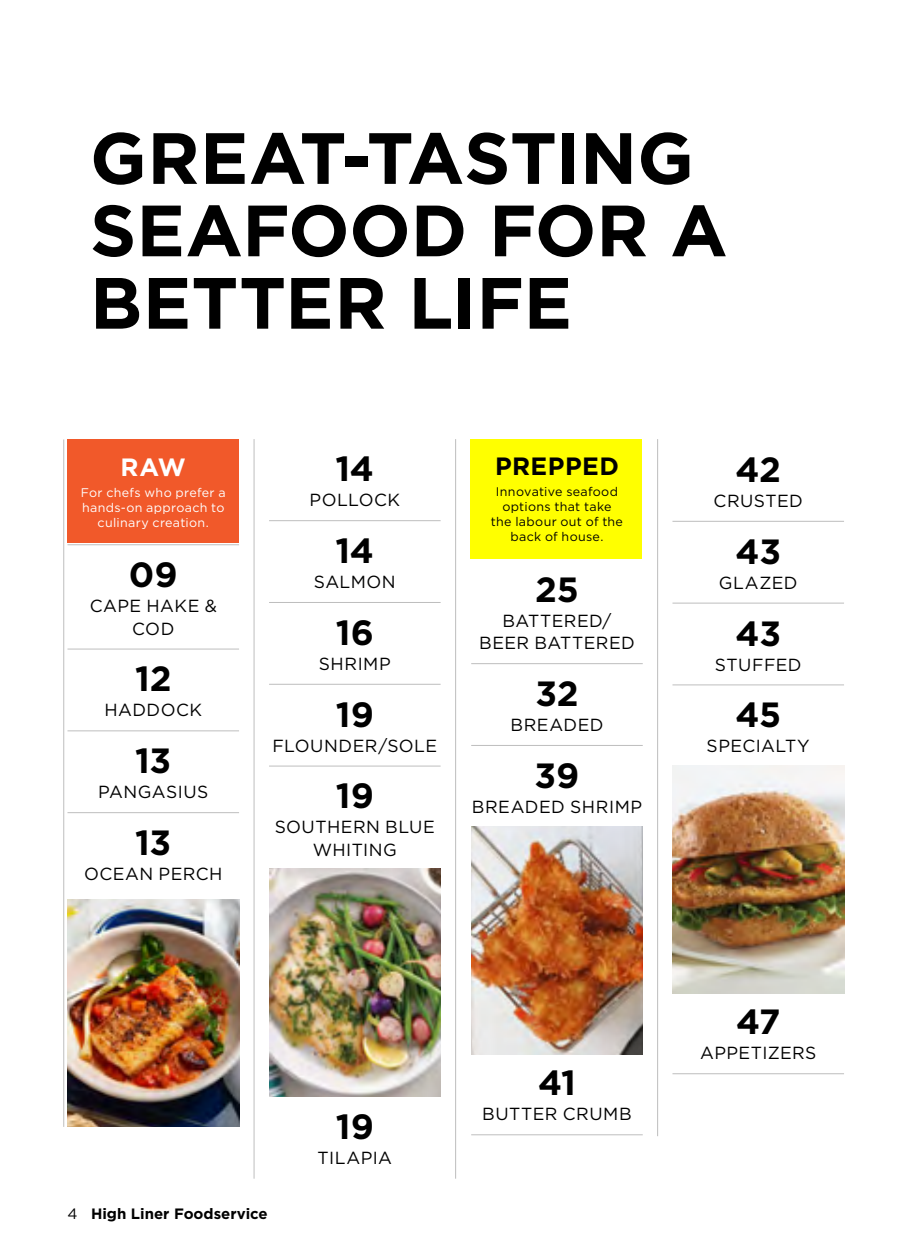
<style>
.page{position:relative;width:900px;height:1260px;background:#fff}
.page>*{position:absolute;margin:0;border:0;box-sizing:border-box;transform-origin:0 0}
.t1{font:700 72.5px/72.5px "Gotham";color:#000}
.t2{font:700 35px "Gotham";letter-spacing:-.005em;color:#000}
.t3{font:700 25px "Gotham";letter-spacing:.015em;color:#000}
.t4{font:700 25px "Gotham";color:#fff}
.t5{font:17.5px/22.5px "Gotham";letter-spacing:.025em;color:#000;text-align:center}
.t6{font:700 15px "Gotham";color:#000}
.t7{font:12.5px/15px "Gotham";letter-spacing:.025em;color:#000;text-align:center}
.t8{font:12.5px/15px "Gotham";letter-spacing:.025em;color:#fff;text-align:center}
.s1{font-weight:400}
</style>
<div class="page">
<hr style="left:672px;top:521px;width:172px;height:1px;background:#bebebe">
<hr style="left:672px;top:603px;width:172px;height:1px;background:#bebebe">
<hr style="left:672px;top:684px;width:172px;height:1px;background:#bebebe">
<hr style="left:672px;top:1073px;width:172px;height:1px;background:#bebebe">
<img style="left:672px;top:766px;width:172px;height:227px">
<div style="left:471px;top:439px;width:171px;height:119px;background:#ff0"></div>
<div style="left:68px;top:440px;width:171px;height:103px;background:#f1592a"></div>
<hr style="left:68px;top:544px;width:171px;height:1px;background:#bebebe">
<hr style="left:68px;top:649px;width:171px;height:1px;background:#bebebe">
<hr style="left:68px;top:730px;width:171px;height:1px;background:#bebebe">
<hr style="left:68px;top:812px;width:171px;height:1px;background:#bebebe">
<hr style="left:471px;top:663px;width:172px;height:1px;background:#bebebe">
<hr style="left:471px;top:745px;width:172px;height:1px;background:#bebebe">
<hr style="left:471px;top:1134px;width:172px;height:1px;background:#bebebe">
<hr style="left:269px;top:520px;width:172px;height:1px;background:#bebebe">
<hr style="left:269px;top:602px;width:172px;height:1px;background:#bebebe">
<hr style="left:269px;top:1096px;width:172px;height:1px;background:#bebebe">
<hr style="left:269px;top:684px;width:172px;height:1px;background:#bebebe">
<hr style="left:269px;top:766px;width:172px;height:1px;background:#bebebe">
<img style="left:68px;top:899px;width:171px;height:228px">
<hr style="left:63px;top:439px;width:1px;height:688px;background:#bebebe">
<hr style="left:254px;top:439px;width:1px;height:740px;background:#bebebe">
<hr style="left:657px;top:439px;width:1px;height:697px;background:#bebebe">
<hr style="left:455px;top:439px;width:1px;height:740px;background:#bebebe">
<img style="left:269px;top:868px;width:172px;height:228px">
<img style="left:471px;top:827px;width:172px;height:227px">
<h1 class="t1" style="left:90px;top:121px;width:639px">GREAT-TASTING<br>SEAFOOD FOR A<br>BETTER LIFE</h1>
<h3 class="t4" style="left:121px;top:450px;width:67px">RAW</h3>
<p class="t8" style="left:81px;top:485px;width:146px">For chefs who prefer a hands-on approach to culinary creation.</p>
<h2 class="t2" style="left:129px;top:552px;width:50px">09</h2>
<p class="t5" style="left:90px;top:594px;width:129px">CAPE HAKE &amp;<br>COD</p>
<h2 class="t2" style="left:135px;top:656px;width:38px">12</h2>
<p class="t5" style="left:104px;top:699px;width:99px">HADDOCK</p>
<h2 class="t2" style="left:135px;top:738px;width:38px">13</h2>
<p class="t5" style="left:98px;top:780px;width:112px">PANGASIUS</p>
<h2 class="t2" style="left:135px;top:819px;width:38px">13</h2>
<p class="t5" style="left:84px;top:862px;width:140px">OCEAN PERCH</p>
<h2 class="t2" style="left:336px;top:446px;width:40px">14</h2>
<p class="t5" style="left:309px;top:488px;width:92px">POLLOCK</p>
<h2 class="t2" style="left:336px;top:527px;width:40px">14</h2>
<p class="t5" style="left:314px;top:570px;width:83px">SALMON</p>
<h2 class="t2" style="left:336px;top:609px;width:40px">16</h2>
<p class="t5" style="left:319px;top:652px;width:73px">SHRIMP</p>
<h2 class="t2" style="left:336px;top:691px;width:39px">19</h2>
<p class="t5" style="left:272px;top:734px;width:166px">FLOUNDER/SOLE</p>
<h2 class="t2" style="left:336px;top:773px;width:39px">19</h2>
<p class="t5" style="left:275px;top:816px;width:162px">SOUTHERN BLUE<br>WHITING</p>
<h3 class="t3" style="left:495px;top:450px;width:125px">PREPPED</h3>
<p class="t7" style="left:491px;top:484px;width:134px">Innovative seafood options that take the labour out of the back of house.</p>
<h2 class="t2" style="left:535px;top:566px;width:45px">25</h2>
<p class="t5" style="left:479px;top:609px;width:157px">BATTERED/<br>BEER BATTERED</p>
<h2 class="t2" style="left:535px;top:670px;width:45px">32</h2>
<p class="t5" style="left:510px;top:713px;width:95px">BREADED</p>
<h2 class="t2" style="left:535px;top:752px;width:46px">39</h2>
<p class="t5" style="left:472px;top:795px;width:172px">BREADED SHRIMP</p>
<p class="t6" style="left:68px;top:1203px;width:202px"><span class="s1">4</span> High Liner Foodservice</p>
<h2 class="t2" style="left:336px;top:1103px;width:39px">19</h2>
<p class="t5" style="left:318px;top:1146px;width:76px">TILAPIA</p>
<h2 class="t2" style="left:538px;top:1060px;width:39px">41</h2>
<p class="t5" style="left:482px;top:1103px;width:151px">BUTTER CRUMB</p>
<h2 class="t2" style="left:735px;top:446px;width:47px">42</h2>
<p class="t5" style="left:714px;top:489px;width:91px">CRUSTED</p>
<h2 class="t2" style="left:735px;top:528px;width:47px">43</h2>
<p class="t5" style="left:719px;top:571px;width:80px">GLAZED</p>
<h2 class="t2" style="left:735px;top:610px;width:47px">43</h2>
<p class="t5" style="left:715px;top:653px;width:88px">STUFFED</p>
<h2 class="t2" style="left:735px;top:692px;width:47px">45</h2>
<p class="t5" style="left:707px;top:734px;width:105px">SPECIALTY</p>
<h2 class="t2" style="left:736px;top:999px;width:46px">47</h2>
<p class="t5" style="left:700px;top:1042px;width:118px">APPETIZERS</p>
</div>
